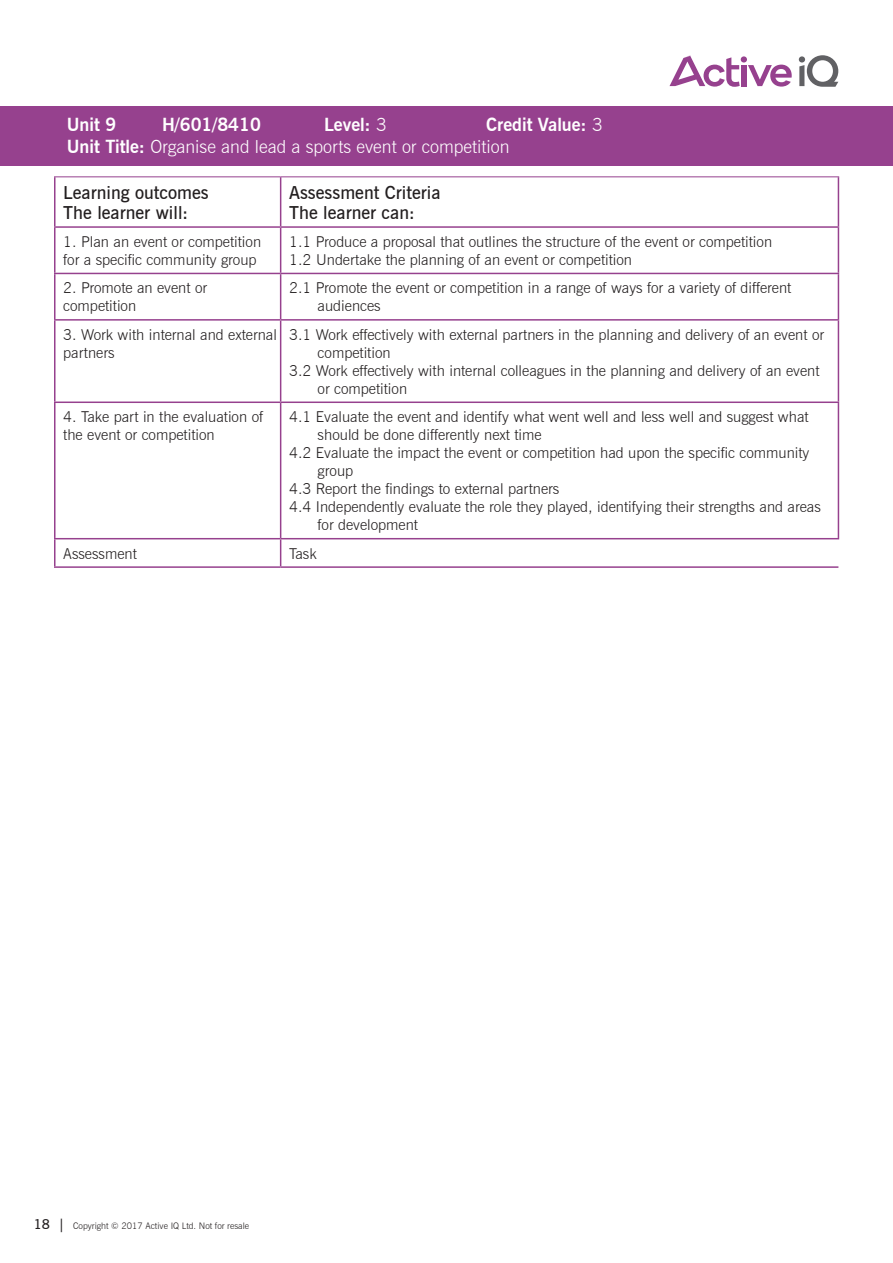
<style>
.page{position:relative;width:893px;height:1263px;background:#fff}
.page>*{position:absolute;margin:0;border:0;box-sizing:border-box;transform-origin:0 0}
.Sub_heads{font:600 18px "News Gothic BT";color:#231f20}
.t1{font:300 18px "News Gothic BT";color:#fff}
.t2{font:700 18px "News Gothic BT";color:#fff}
.Table_body{font:300 15px/18px "News Gothic BT";color:#231f20}
.t3{font:300 9px "News Gothic BT";color:#231f20}
.s1{font-weight:300}
.s2{font-weight:700}
.s3{font-weight:600;font-size:13.5px}
</style>
<div class="page">
<div style="left:0;top:106px;width:893px;height:60px;background:#96418e"></div>
<div style="left:741px;top:65px;width:5px;height:21px;background:#96418e"></div>
<svg style="left:748px;top:65px;width:44px;height:22px"></svg>
<div style="left:741px;top:56px;width:6px;height:7px;background:#96418e;border-radius:50%"></div>
<svg style="left:799px;top:55px;width:39px;height:32px"></svg>
<svg style="left:669px;top:56px;width:71px;height:31px"></svg>
<hr style="left:54px;top:177px;width:2px;height:49px;background:#96418e">
<hr style="left:54px;top:176px;width:227px;height:1px;background:#96418e">
<hr style="left:281px;top:176px;width:558px;height:1px;background:#96418e">
<hr style="left:280px;top:177px;width:1px;height:49px;background:#96418e">
<hr style="left:838px;top:177px;width:1px;height:49px;background:#96418e">
<hr style="left:54px;top:228px;width:2px;height:45px;background:#96418e">
<hr style="left:54px;top:226px;width:227px;height:2px;background:#96418e">
<hr style="left:280px;top:228px;width:1px;height:45px;background:#96418e">
<hr style="left:281px;top:226px;width:558px;height:2px;background:#96418e">
<hr style="left:838px;top:228px;width:1px;height:45px;background:#96418e">
<hr style="left:54px;top:274px;width:2px;height:45px;background:#96418e">
<hr style="left:54px;top:273px;width:227px;height:1px;background:#96418e">
<hr style="left:280px;top:274px;width:1px;height:45px;background:#96418e">
<hr style="left:281px;top:273px;width:558px;height:1px;background:#96418e">
<hr style="left:838px;top:274px;width:1px;height:45px;background:#96418e">
<hr style="left:54px;top:321px;width:2px;height:80px;background:#96418e">
<hr style="left:54px;top:319px;width:227px;height:2px;background:#96418e">
<hr style="left:280px;top:321px;width:1px;height:80px;background:#96418e">
<hr style="left:281px;top:319px;width:558px;height:2px;background:#96418e">
<hr style="left:838px;top:321px;width:1px;height:80px;background:#96418e">
<hr style="left:54px;top:403px;width:2px;height:135px;background:#96418e">
<hr style="left:54px;top:401px;width:227px;height:2px;background:#96418e">
<hr style="left:280px;top:403px;width:1px;height:135px;background:#96418e">
<hr style="left:281px;top:401px;width:558px;height:2px;background:#96418e">
<hr style="left:838px;top:403px;width:1px;height:135px;background:#96418e">
<hr style="left:54px;top:539px;width:2px;height:27px;background:#96418e">
<hr style="left:54px;top:538px;width:227px;height:1px;background:#96418e">
<hr style="left:54px;top:566px;width:227px;height:2px;background:#96418e">
<svg style="left:280px;top:539px;width:1px;height:27px"></svg>
<hr style="left:281px;top:538px;width:558px;height:1px;background:#96418e">
<hr style="left:281px;top:566px;width:557px;height:2px;background:#96418e">
<p class="t2" style="left:67px;top:114px;width:51px">Unit 9</p>
<p class="t2" style="left:162px;top:114px;width:101px">H/601/8410</p>
<p class="t2" style="left:324px;top:114px;width:64px">Level: <span class="s1">3</span></p>
<p class="t2" style="left:486px;top:114px;width:118px">Credit Value: <span class="s1">3</span></p>
<p class="t1" style="left:67px;top:135px;width:444px"><span class="s2">Unit Title:</span> Organise and lead a sports event or competition</p>
<p class="Sub_heads" style="left:63px;top:182px;width:147px">Learning outcomes</p>
<p class="Sub_heads" style="left:63px;top:201px;width:126px">The learner will:</p>
<p class="Sub_heads" style="left:289px;top:182px;width:153px">Assessment Criteria</p>
<p class="Sub_heads" style="left:289px;top:201px;width:127px">The learner can:</p>
<p class="Table_body" style="left:63px;top:232px;width:199px">1. Plan an event or competition for a specific community group</p>
<p class="Table_body" style="left:289px;top:232px;width:485px">1.1 Produce a proposal that outlines the structure of the event or competition</p>
<p class="Table_body" style="left:289px;top:250px;width:344px">1.2 Undertake the planning of an event or competition</p>
<p class="Table_body" style="left:63px;top:279px;width:145px">2. Promote an event or competition</p>
<p class="Table_body" style="left:318px;top:279px;width:475px;text-indent:-28px">2.1 Promote the event or competition in a range of ways for a variety of different audiences</p>
<p class="Table_body" style="left:63px;top:325px;width:215px">3. Work with internal and external partners</p>
<p class="Table_body" style="left:318px;top:325px;width:508px;text-indent:-28px">3.1 Work effectively with external partners in the planning and delivery of an event or competition</p>
<p class="Table_body" style="left:318px;top:361px;width:503px;text-indent:-28px">3.2 Work effectively with internal colleagues in the planning and delivery of an event or competition</p>
<p class="Table_body" style="left:63px;top:408px;width:201px">4. Take part in the evaluation of the event or competition</p>
<p class="Table_body" style="left:318px;top:408px;width:492px;text-indent:-28px">4.1 Evaluate the event and identify what went well and less well and suggest what should be done differently next time</p>
<p class="Table_body" style="left:318px;top:444px;width:493px;text-indent:-28px">4.2 Evaluate the impact the event or competition had upon the specific community group</p>
<p class="Table_body" style="left:289px;top:480px;width:272px">4.3 Report the findings to external partners</p>
<p class="Table_body" style="left:318px;top:498px;width:505px;text-indent:-28px">4.4 Independently evaluate the role they played, identifying their strengths and areas for development</p>
<p class="Table_body" style="left:63px;top:544px;width:75px">Assessment</p>
<p class="Table_body" style="left:289px;top:544px;width:29px">Task</p>
<p class="t3" style="left:34px;top:1220px;width:217px"><span class="s3">18 |</span> Copyright © 2017 Active IQ Ltd. Not for resale</p>
</div>
